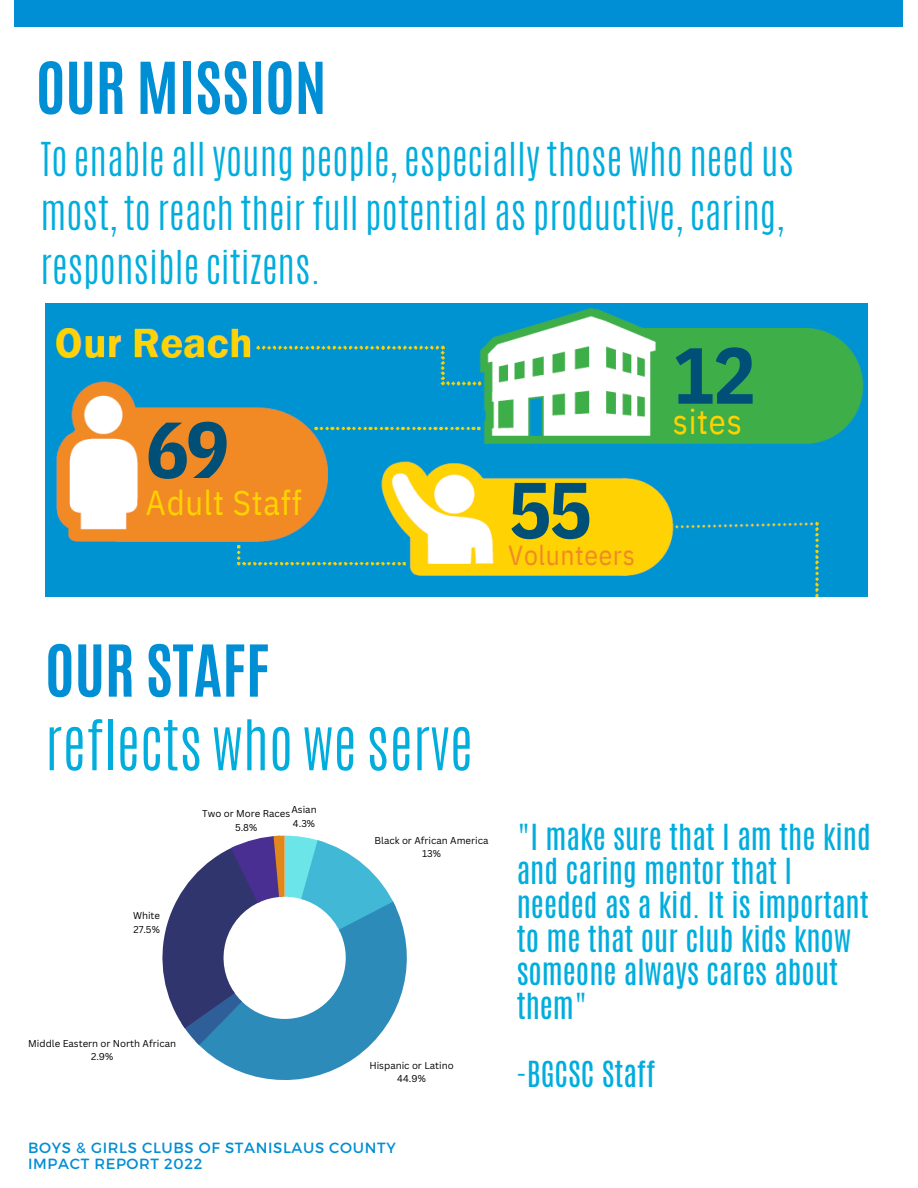
<style>
.page{position:relative;width:918px;height:1188px;background:#fff}
.page>*{position:absolute;margin:0;border:0;box-sizing:border-box;transform-origin:0 0}
.t1{font:700 79.35px "IBM Plex Sans Cond";color:#004f77}
.t2{font:700 60.75px "Antonio";color:#008ed4}
.t3{font:300 58.5px "Antonio";color:#00addd}
.t4{font:300 39px/54px "Antonio";color:#00addd}
.t5{font:34.5px "IBM Plex Sans Cond";letter-spacing:.02em;color:#ffd200}
.t6{font:30px/33.8px "Antonio";color:#00addd}
.t7{font:27.6px "IBM Plex Sans Cond";letter-spacing:.02em;color:#f08a27}
.t8{font:14.7px "Montserrat";letter-spacing:.045em;color:#008ed4}
.t9{font:9.6px "Canva Sans";color:#000}
</style>
<div class="page">
<div style="left:15px;top:0;width:888px;height:27px;background:#008ed4"></div>
<img style="left:45px;top:303px;width:822px;height:294px">
<svg style="left:162px;top:836px;width:245px;height:244px"></svg>
<p class="t2" style="left:36px;top:45px;width:292px">OUR MISSION</p>
<p class="t4" style="left:40px;top:133px;width:755px">To enable all young people, especially those who need us most, to reach their full potential as productive, caring, responsible citizens.</p>
<p class="t1" style="left:146px;top:397px;width:85px">69</p>
<p class="t5" style="left:146px;top:479px;width:157px">Adult Staff</p>
<p class="t1" style="left:508px;top:457px;width:85px">55</p>
<p class="t7" style="left:508px;top:537px;width:128px">Volunteers</p>
<p class="t1" style="left:673px;top:322px;width:85px">12</p>
<p class="t5" style="left:673px;top:399px;width:71px">sites</p>
<p class="t2" style="left:45px;top:627px;width:226px">OUR STAFF</p>
<p class="t3" style="left:45px;top:703px;width:429px">reflects who we serve</p>
<p class="t9" style="left:133px;top:909px;width:29px">White</p>
<p class="t9" style="left:133px;top:922px;width:28px">27.5%</p>
<p class="t9" style="left:291px;top:803px;width:27px">Asian</p>
<p class="t9" style="left:293px;top:816px;width:24px">4.3%</p>
<p class="t9" style="left:202px;top:807px;width:90px">Two or More Races</p>
<p class="t9" style="left:235px;top:820px;width:24px">5.8%</p>
<p class="t9" style="left:28px;top:1037px;width:149px">Middle Eastern or North African</p>
<p class="t9" style="left:91px;top:1050px;width:24px">2.9%</p>
<p class="t9" style="left:375px;top:834px;width:115px">Black or African America</p>
<p class="t9" style="left:422px;top:847px;width:20px">13%</p>
<p class="t9" style="left:369px;top:1059px;width:86px">Hispanic or Latino</p>
<p class="t9" style="left:397px;top:1072px;width:30px">44.9%</p>
<p class="t8" style="left:28px;top:1138px;width:369px">BOYS &amp; GIRLS CLUBS OF STANISLAUS COUNTY</p>
<p class="t8" style="left:28px;top:1154px;width:176px">IMPACT REPORT 2022</p>
<p class="t6" style="left:517px;top:821px;width:356px">"I make sure that I am the kind and caring mentor that I needed as a kid. It is important to me that our club kids know someone always cares about them"</p>
<p class="t6" style="left:517px;top:1057px;width:140px">-BGCSC Staff</p>
</div>
